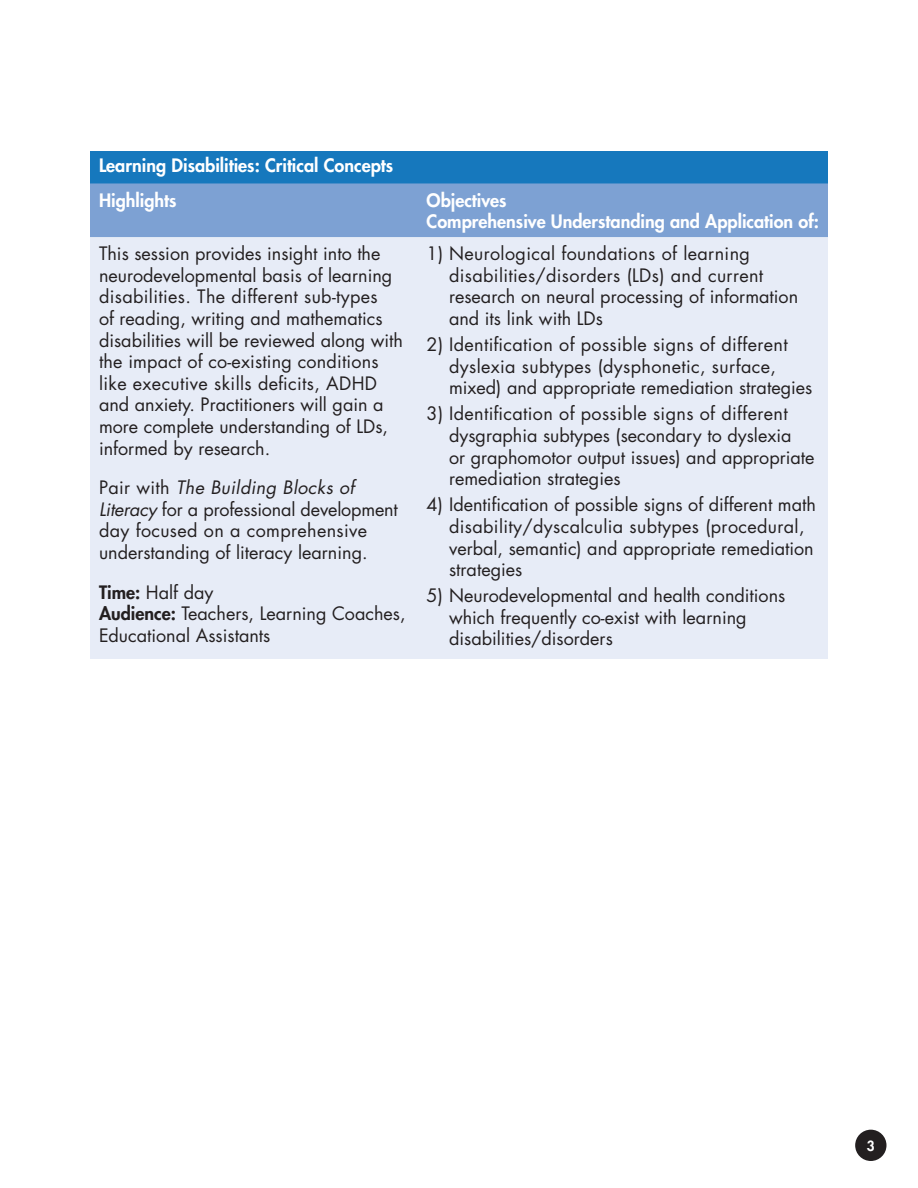
<style>
.page{position:relative;width:918px;height:1188px;background:#fff}
.page>*{position:absolute;margin:0;border:0;box-sizing:border-box;transform-origin:0 0}
.body{font:18px/21.6px "Futura";color:#231f20}
.numbered_list{font:18px/21.6px "Futura";color:#231f20}
.numbered_list-2{font:18px/21.6px "Futura";letter-spacing:.02em;color:#231f20}
.body-2{font:800 18px "Futura";color:#fff}
.body-3{font:800 13.65px "Futura";color:#fff}
.s1{font-style:italic}
.s2{font-weight:800}
</style>
<div class="page">
<div style="left:855px;top:1130px;width:31px;height:31px;background:#231f20;border-radius:50%"></div>
<div style="left:90px;top:151px;width:738px;height:32px;background:#1678bd"></div>
<div style="left:90px;top:183px;width:738px;height:54px;background:#7da1d3"></div>
<div style="left:90px;top:237px;width:738px;height:422px;background:#e7ecf7"></div>
<p class="body-2" style="left:99px;top:154px;width:296px">Learning Disabilities: Critical Concepts</p>
<p class="body-2" style="left:99px;top:189px;width:79px">Highlights</p>
<p class="body-2" style="left:427px;top:189px;width:82px">Objectives</p>
<p class="body-2" style="left:427px;top:210px;width:394px">Comprehensive Understanding and Application of:</p>
<p class="body" style="left:99px;top:243px;width:306px">This session provides insight into the neurodevelopmental basis of learning disabilities. The different sub-types<br>of reading, writing and mathematics disabilities will be reviewed along with the impact of co-existing conditions like executive skills deficits, ADHD and anxiety. Practitioners will gain a more complete understanding of LDs, informed by research.</p>
<p class="body" style="left:99px;top:477px;width:300px">Pair with <span class="s1">The Building Blocks of Literacy</span> for a professional development day focused on a comprehensive understanding of literacy learning.</p>
<p class="body" style="left:99px;top:581px;width:116px"><span class="s2">Time:</span> Half day</p>
<p class="body" style="left:99px;top:603px;width:308px"><span class="s2">Audience:</span> Teachers, Learning Coaches,<br>Educational Assistants</p>
<p class="numbered_list-2" style="left:449px;top:243px;width:351px;text-indent:-22px">1) Neurological foundations of learning disabilities/disorders (LDs) and current research on neural processing of information and its link with LDs</p>
<p class="numbered_list-2" style="left:449px;top:334px;width:365px;text-indent:-22px">2) Identification of possible signs of different dyslexia subtypes (dysphonetic, surface, mixed) and appropriate remediation strategies</p>
<p class="numbered_list" style="left:449px;top:403px;width:367px;text-indent:-22px">3) Identification of possible signs of different dysgraphia subtypes (secondary to dyslexia<br>or graphomotor output issues) and appropriate remediation strategies</p>
<p class="numbered_list" style="left:449px;top:494px;width:368px;text-indent:-22px">4) Identification of possible signs of different math disability/dyscalculia subtypes (procedural, verbal, semantic) and appropriate remediation strategies</p>
<p class="numbered_list" style="left:449px;top:585px;width:338px;text-indent:-22px">5) Neurodevelopmental and health conditions which frequently co-exist with learning disabilities/disorders</p>
<p class="body-3" style="left:867px;top:1137px;width:9px">3</p>
</div>
